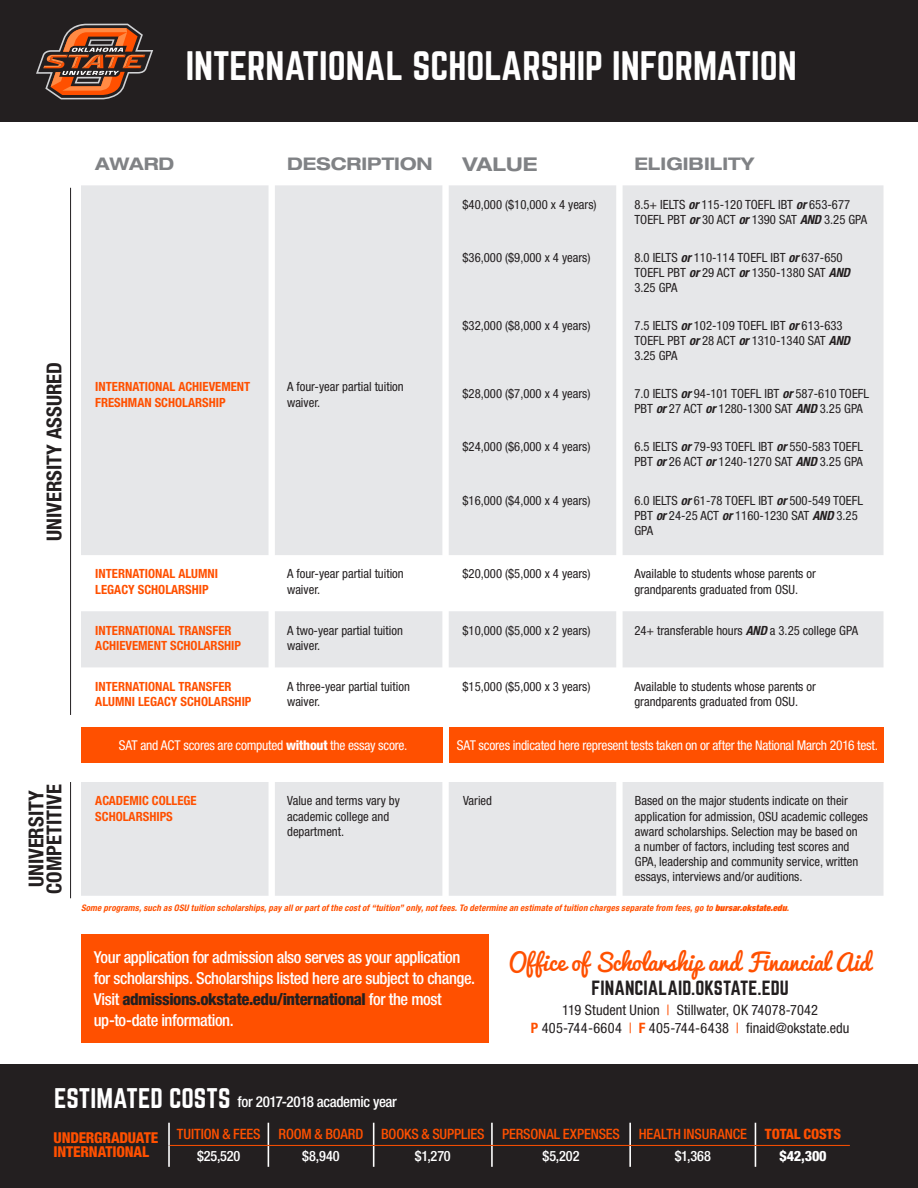
<style>
.page{position:relative;width:918px;height:1188px;background:#fff}
.page>*{position:absolute;margin:0;border:0;box-sizing:border-box;transform-origin:0 0}
.Top_Headline{font:36px "Norwester";color:#fff}
.t1{font:24.9px "Norwester";color:#fff}
.t2{font:22.5px "Pacifico";letter-spacing:-.015em;color:#ff5000}
.t3{font:700 condensed 20.55px/18px "Helvetica Neue LT Std";color:#231f20;text-align:center}
.t4{font:700 expanded 19.05px "Helvetica Neue LT Std";color:#808285}
.t5{font:18px "Norwester";color:#231f20}
.t6{font:700 expanded 17.4px "Helvetica Neue LT Std";color:#808285}
.t7{font:500 condensed 16.5px/21px "Helvetica Neue LT Std";letter-spacing:-.025em;color:#fff}
.t8{font:800 condensed 15px "Helvetica Neue LT Std";letter-spacing:-.015em;color:#ff5000}
.t9{font:500 condensed 15px "Helvetica Neue LT Std";letter-spacing:-.02em;color:#fff}
.t10{font:condensed 14.4px/18px "Helvetica Neue LT Std";letter-spacing:.005em;color:#231f20;text-align:center}
.t11{font:500 condensed 14.25px "Helvetica Neue LT Std";letter-spacing:-.01em;color:#ff5000}
.t12{font:500 condensed 14.25px "Helvetica Neue LT Std";letter-spacing:-.01em;color:#fff}
.t13{font:800 condensed 14.25px "Helvetica Neue LT Std";letter-spacing:-.01em;color:#ff5000}
.t14{font:800 condensed 14.25px "Helvetica Neue LT Std";color:#fff}
.t15{font:condensed 13.5px "Helvetica Neue LT Std";letter-spacing:-.02em;color:#fff}
.t16{font:condensed 12.75px/15.3px "Helvetica Neue LT Std";color:#231f20}
.t17{font:700 condensed 12.75px/15.3px "Helvetica Neue LT Std";color:#ff5000}
.t18{font:italic 700 condensed 9px "Helvetica Neue LT Std";letter-spacing:.015em;color:#ff5000}
.s1{font-weight:700;font-style:italic}
.s2{font-weight:800}
.s3{font-weight:900}
.s4{font-weight:800;color:#231f20}
.s5{color:#ff5000}
.s6{font-weight:700;color:#ff5000}
</style>
<div class="page">
<div style="left:81px;top:935px;width:407px;height:108px;background:#ff5000"></div>
<div style="left:0;top:0;width:918px;height:122px;background:#231f20"></div>
<svg style="left:36px;top:24px;width:117px;height:76px"></svg>
<div style="left:0;top:1064px;width:918px;height:124px;background:#231f20"></div>
<hr style="left:168px;top:1123px;width:2px;height:22px;background:#fff">
<hr style="left:491px;top:1123px;width:2px;height:22px;background:#fff">
<hr style="left:629px;top:1123px;width:2px;height:22px;background:#fff">
<hr style="left:168px;top:1145px;width:2px;height:22px;background:#fff">
<svg style="left:268px;top:1123px;width:1px;height:44px"></svg>
<svg style="left:373px;top:1123px;width:1px;height:44px"></svg>
<hr style="left:491px;top:1146px;width:2px;height:21px;background:#fff">
<hr style="left:629px;top:1146px;width:2px;height:21px;background:#fff">
<svg style="left:755px;top:1123px;width:1px;height:44px"></svg>
<hr style="left:170px;top:1145px;width:98px;height:1px;background:#ff5000">
<hr style="left:268px;top:1145px;width:106px;height:1px;background:#ff5000">
<hr style="left:374px;top:1145px;width:118px;height:1px;background:#ff5000">
<hr style="left:492px;top:1145px;width:138px;height:1px;background:#ff5000">
<hr style="left:630px;top:1145px;width:125px;height:1px;background:#ff5000">
<hr style="left:755px;top:1145px;width:95px;height:1px;background:#ff5000">
<svg style="left:81px;top:185px;width:803px;height:482px;background:#e8e9eb"></svg>
<div style="left:81px;top:782px;width:803px;height:114px;background:#e6e7e9"></div>
<div style="left:269px;top:141px;width:6px;height:757px;background:#fff"></div>
<div style="left:442px;top:141px;width:7px;height:757px;background:#fff"></div>
<div style="left:616px;top:141px;width:7px;height:757px;background:#fff"></div>
<hr style="left:70px;top:188px;width:1px;height:527px;background:#231f20">
<hr style="left:70px;top:782px;width:1px;height:116px;background:#231f20">
<div style="left:81px;top:727px;width:361px;height:36px;background:#ff5000"></div>
<div style="left:449px;top:727px;width:435px;height:36px;background:#ff5000"></div>
<p class="Top_Headline" style="left:186px;top:48px;width:612px">INTERNATIONAL SCHOLARSHIP INFORMATION</p>
<p class="t3" style="left:45px;top:541px;width:181px;rotate:-90deg">UNIVERSITY ASSURED</p>
<p class="t3" style="left:27px;top:894px;width:111px;rotate:-90deg">UNIVERSITY<br>COMPETITIVE</p>
<p class="t6" style="left:95px;top:153px;width:81px">AWARD</p>
<p class="t6" style="left:287px;top:153px;width:147px">DESCRIPTION</p>
<p class="t4" style="left:463px;top:152px;width:77px">VALUE</p>
<p class="t6" style="left:634px;top:153px;width:121px">ELIGIBILITY</p>
<p class="t17" style="left:95px;top:379px;width:156px">INTERNATIONAL ACHIEVEMENT<br>FRESHMAN SCHOLARSHIP</p>
<p class="t16" style="left:287px;top:379px;width:118px">A four-year partial tuition waiver.</p>
<p class="t16" style="left:463px;top:196px;width:136px">$40,000 ($10,000 x 4 years)</p>
<p class="t16" style="left:634px;top:196px;width:234px">8.5+ IELTS <span class="s1">or</span> 115-120 TOEFL IBT <span class="s1">or</span> 653-677<br>TOEFL PBT <span class="s1">or</span> 30 ACT <span class="s1">or</span> 1390 SAT <span class="s1">AND</span> 3.25 GPA</p>
<p class="t16" style="left:463px;top:250px;width:129px">$36,000 ($9,000 x 4 years)</p>
<p class="t16" style="left:634px;top:250px;width:217px">8.0 IELTS <span class="s1">or</span> 110-114 TOEFL IBT <span class="s1">or</span> 637-650<br>TOEFL PBT <span class="s1">or</span> 29 ACT <span class="s1">or</span> 1350-1380 SAT <span class="s1">AND<br></span>3.25 GPA</p>
<p class="t16" style="left:463px;top:318px;width:129px">$32,000 ($8,000 x 4 years)</p>
<p class="t16" style="left:634px;top:318px;width:217px">7.5 IELTS <span class="s1">or</span> 102-109 TOEFL IBT <span class="s1">or</span> 613-633<br>TOEFL PBT <span class="s1">or</span> 28 ACT <span class="s1">or</span> 1310-1340 SAT <span class="s1">AND<br></span>3.25 GPA</p>
<p class="t16" style="left:463px;top:386px;width:129px">$28,000 ($7,000 x 4 years)</p>
<p class="t16" style="left:634px;top:386px;width:236px">7.0 IELTS <span class="s1">or</span> 94-101 TOEFL IBT <span class="s1">or</span> 587-610 TOEFL<br>PBT <span class="s1">or</span> 27 ACT <span class="s1">or</span> 1280-1300 SAT <span class="s1">AND</span> 3.25 GPA</p>
<p class="t16" style="left:463px;top:439px;width:129px">$24,000 ($6,000 x 4 years)</p>
<p class="t16" style="left:634px;top:439px;width:230px">6.5 IELTS <span class="s1">or</span> 79-93 TOEFL IBT <span class="s1">or</span> 550-583 TOEFL<br>PBT <span class="s1">or</span> 26 ACT <span class="s1">or</span> 1240-1270 SAT <span class="s1">AND</span> 3.25 GPA</p>
<p class="t16" style="left:463px;top:493px;width:129px">$16,000 ($4,000 x 4 years)</p>
<p class="t16" style="left:634px;top:493px;width:230px">6.0 IELTS <span class="s1">or</span> 61-78 TOEFL IBT <span class="s1">or</span> 500-549 TOEFL<br>PBT <span class="s1">or</span> 24-25 ACT <span class="s1">or</span> 1160-1230 SAT <span class="s1">AND</span> 3.25<br>GPA</p>
<p class="t17" style="left:95px;top:566px;width:124px">INTERNATIONAL ALUMNI</p>
<p class="t17" style="left:95px;top:581px;width:115px">LEGACY SCHOLARSHIP</p>
<p class="t16" style="left:287px;top:566px;width:118px">A four-year partial tuition waiver.</p>
<p class="t16" style="left:463px;top:566px;width:129px">$20,000 ($5,000 x 4 years)</p>
<p class="t16" style="left:634px;top:566px;width:183px">Available to students whose parents or</p>
<p class="t16" style="left:634px;top:581px;width:165px">grandparents graduated from OSU.</p>
<p class="t17" style="left:95px;top:622px;width:147px">INTERNATIONAL TRANSFER<br>ACHIEVEMENT SCHOLARSHIP</p>
<p class="t16" style="left:287px;top:622px;width:117px">A two-year partial tuition waiver.</p>
<p class="t16" style="left:463px;top:622px;width:129px">$10,000 ($5,000 x 2 years)</p>
<p class="t16" style="left:634px;top:622px;width:225px">24+ transferable hours <span class="s1">AND</span> a 3.25 college GPA</p>
<p class="t17" style="left:95px;top:678px;width:158px">INTERNATIONAL TRANSFER<br>ALUMNI LEGACY SCHOLARSHIP</p>
<p class="t16" style="left:287px;top:679px;width:124px">A three-year partial tuition waiver.</p>
<p class="t16" style="left:463px;top:679px;width:129px">$15,000 ($5,000 x 3 years)</p>
<p class="t16" style="left:634px;top:679px;width:183px">Available to students whose parents or</p>
<p class="t16" style="left:634px;top:694px;width:165px">grandparents graduated from OSU.</p>
<p class="t15" style="left:119px;top:737px;width:290px">SAT and ACT scores are computed <span class="s2">without</span> the essay score.</p>
<p class="t15" style="left:457px;top:737px;width:423px">SAT scores indicated here represent tests taken on or after the National March 2016 test.</p>
<p class="t17" style="left:95px;top:793px;width:103px">ACADEMIC COLLEGE</p>
<p class="t17" style="left:95px;top:808px;width:79px">SCHOLARSHIPS</p>
<p class="t16" style="left:287px;top:793px;width:114px">Value and terms vary by academic college and department.</p>
<p class="t16" style="left:463px;top:793px;width:31px">Varied</p>
<p class="t16" style="left:635px;top:793px;width:235px">Based on the major students indicate on their application for admission, OSU academic colleges award scholarships. Selection may be based on<br>a number of factors, including test scores and GPA, leadership and community service, written essays, interviews and/or auditions.</p>
<p class="t18" style="left:81px;top:902px;width:709px">Some programs, such as OSU tuition scholarships, pay all or part of the cost of “tuition” only, not fees. To determine an estimate of tuition charges separate from fees, go to <span class="s3">bursar.okstate.edu</span>.</p>
<p class="t7" style="left:94px;top:947px;width:383px">Your application for admission also serves as your application for scholarships. Scholarships listed here are subject to change.<br>Visit <span class="s4">admissions.okstate.edu/international</span> for the most</p>
<p class="t7" style="left:94px;top:1010px;width:141px">up-to-date information.</p>
<p class="t2" style="left:509px;top:942px;width:364px">Office of Scholarship and Financial Aid</p>
<p class="t5" style="left:592px;top:979px;width:199px">FINANCIALAID.OKSTATE.EDU</p>
<p class="t10" style="left:531px;top:1000px;width:320px">119 Student Union <span class="s5">|</span> Stillwater, OK 74078-7042<br><span class="s6">P</span> 405-744-6604 <span class="s5">|</span> <span class="s6">F</span> 405-744-6438 <span class="s5">|</span> finaid@okstate.edu</p>
<p class="t1" style="left:54px;top:1087px;width:178px">ESTIMATED COSTS</p>
<p class="t9" style="left:238px;top:1093px;width:161px">for 2017-2018 academic year</p>
<p class="t8" style="left:54px;top:1129px;width:106px">UNDERGRADUATE</p>
<p class="t8" style="left:54px;top:1142px;width:97px">INTERNATIONAL</p>
<p class="t11" style="left:177px;top:1125px;width:85px">TUITION &amp; FEES</p>
<p class="t11" style="left:279px;top:1125px;width:86px">ROOM &amp; BOARD</p>
<p class="t11" style="left:381px;top:1125px;width:105px">BOOKS &amp; SUPPLIES</p>
<p class="t11" style="left:502px;top:1125px;width:119px">PERSONAL EXPENSES</p>
<p class="t11" style="left:639px;top:1125px;width:110px">HEALTH INSURANCE</p>
<p class="t13" style="left:765px;top:1125px;width:78px">TOTAL COSTS</p>
<p class="t12" style="left:197px;top:1148px;width:45px">$25,520</p>
<p class="t12" style="left:302px;top:1148px;width:39px">$8,940</p>
<p class="t12" style="left:415px;top:1148px;width:38px">$1,270</p>
<p class="t12" style="left:543px;top:1148px;width:39px">$5,202</p>
<p class="t12" style="left:675px;top:1148px;width:38px">$1,368</p>
<p class="t14" style="left:779px;top:1148px;width:49px">$42,300</p>
</div>
